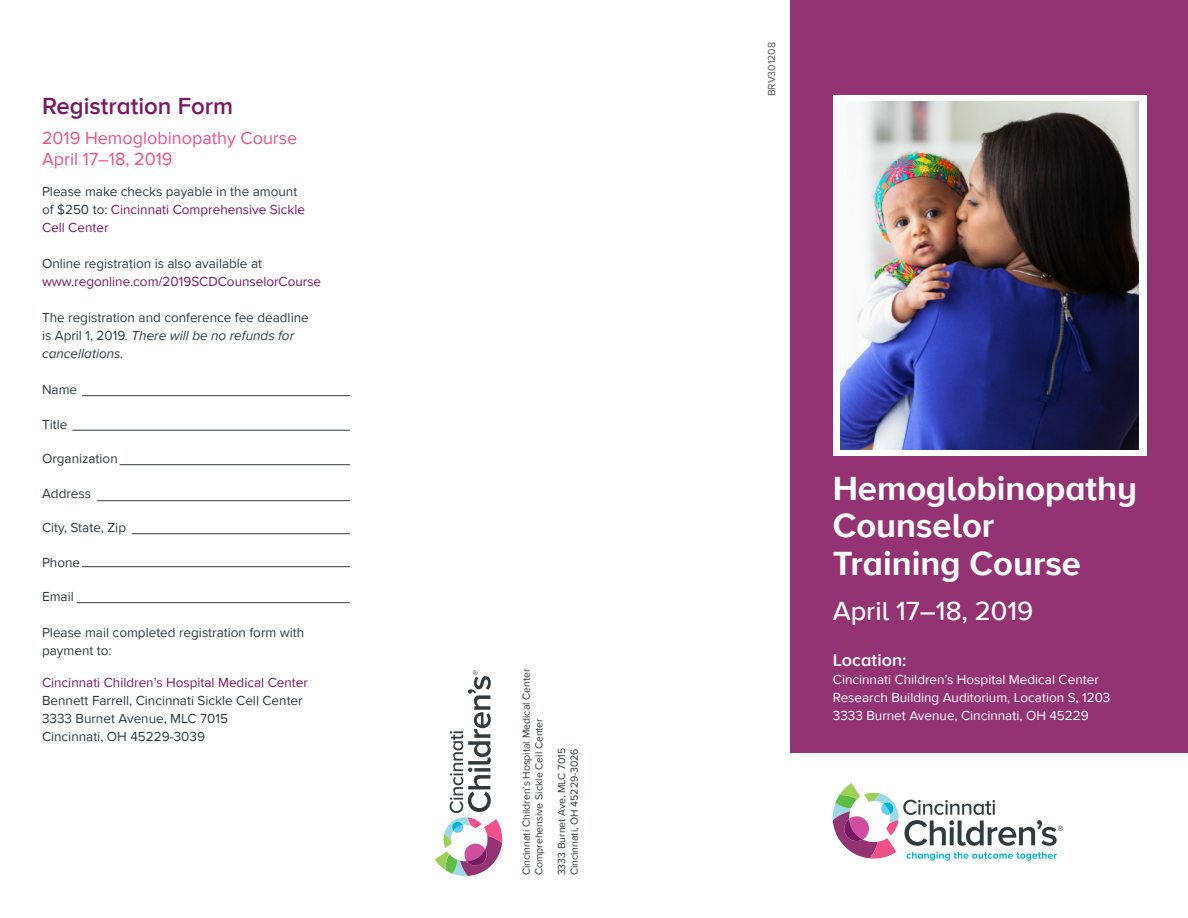
<style>
.page{position:relative;width:1188px;height:918px;background:#fff}
.page>*{position:absolute;margin:0;border:0;box-sizing:border-box;transform-origin:0 0}
.t1{font:700 34.5px/37.5px "Proxima Nova A";color:#fff}
.t2{font:500 27px "Proxima Nova A";color:#fff}
.t3{font:600 24px "Proxima Nova A";color:#771965}
.t4{font:18px "Proxima Nova";color:#f05089}
.t5{font:600 18px "Proxima Nova A";color:#fff}
.t6{font:13.5px/18px "Proxima Nova";color:#2f3b41}
.t7{font:13.5px "Proxima Nova";color:#fff}
.t8{font:13.5px/18px "Proxima Nova";color:#771965}
.t9{font:10.5px "Proxima Nova";color:#2f3b41}
.t10{font:10.5px "Proxima Nova";color:#57585a}
.s1{color:#771965}
.s2{color:#2f3b41}
.s3{font-style:italic}
</style>
<div class="page">
<div style="left:790px;top:0;width:398px;height:753px;background:#943374"></div>
<div style="left:833px;top:95px;width:313px;height:361px;background:#fff"></div>
<img style="left:840px;top:102px;width:298px;height:347px">
<svg style="left:833px;top:783px;width:230px;height:78px"></svg>
<svg style="left:435px;top:670px;width:67px;height:206px"></svg>
<hr style="left:82px;top:395px;width:268px;height:1px;background:#2f3b41">
<hr style="left:72px;top:430px;width:278px;height:1px;background:#2f3b41">
<hr style="left:120px;top:464px;width:230px;height:1px;background:#2f3b41">
<hr style="left:97px;top:500px;width:253px;height:1px;background:#2f3b41">
<hr style="left:132px;top:533px;width:218px;height:1px;background:#2f3b41">
<hr style="left:82px;top:566px;width:268px;height:1px;background:#2f3b41">
<hr style="left:77px;top:602px;width:273px;height:1px;background:#2f3b41">
<p class="t3" style="left:42px;top:91px;width:193px">Registration Form</p>
<p class="t4" style="left:42px;top:127px;width:257px">2019 Hemoglobinopathy Course</p>
<p class="t4" style="left:42px;top:148px;width:132px">April 17–18, 2019</p>
<p class="t6" style="left:42px;top:183px;width:265px">Please make checks payable in the amount of $250 to: <span class="s1">Cincinnati Comprehensive Sickle<br>Cell Center</span></p>
<p class="t8" style="left:42px;top:255px;width:281px"><span class="s2">Online registration is also available at </span>www.regonline.com/2019SCDCounselorCourse</p>
<p class="t6" style="left:42px;top:309px;width:268px">The registration and conference fee deadline is April 1, 2019. <span class="s3">There will be no refunds for cancellations.</span></p>
<p class="t6" style="left:42px;top:381px;width:37px">Name</p>
<p class="t6" style="left:42px;top:415px;width:27px">Title</p>
<p class="t6" style="left:42px;top:450px;width:77px">Organization</p>
<p class="t6" style="left:42px;top:484px;width:51px">Address</p>
<p class="t6" style="left:42px;top:519px;width:86px">City, State, Zip</p>
<p class="t6" style="left:42px;top:553px;width:40px">Phone</p>
<p class="t6" style="left:42px;top:588px;width:33px">Email</p>
<p class="t6" style="left:42px;top:624px;width:264px">Please mail completed registration form with payment to:</p>
<p class="t8" style="left:42px;top:673px;width:267px">Cincinnati Children’s Hospital Medical Center</p>
<p class="t6" style="left:42px;top:691px;width:262px">Bennett Farrell, Cincinnati Sickle Cell Center</p>
<p class="t6" style="left:42px;top:709px;width:187px">3333 Burnet Avenue, MLC 7015</p>
<p class="t6" style="left:42px;top:727px;width:165px">Cincinnati, OH 45229-3039</p>
<p class="t9" style="left:520px;top:875px;width:208px;rotate:-90deg">Cincinnati Children’s Hospital Medical Center</p>
<p class="t9" style="left:533px;top:875px;width:159px;rotate:-90deg">Comprehensive Sickle Cell Center</p>
<p class="t9" style="left:555px;top:875px;width:129px;rotate:-90deg">3333 Burnet Ave, MLC 7015</p>
<p class="t9" style="left:568px;top:875px;width:129px;rotate:-90deg">Cincinnati, OH 45229-3026</p>
<p class="t10" style="left:766px;top:96px;width:56px;rotate:-90deg">BRV301208</p>
<p class="t1" style="left:833px;top:471px;width:306px">Hemoglobinopathy<br>Counselor<br>Training Course</p>
<p class="t2" style="left:833px;top:595px;width:202px">April 17–18, 2019</p>
<p class="t5" style="left:833px;top:649px;width:75px">Location:</p>
<p class="t7" style="left:833px;top:671px;width:267px">Cincinnati Children’s Hospital Medical Center</p>
<p class="t7" style="left:833px;top:689px;width:279px">Research Building Auditorium, Location S, 1203</p>
<p class="t7" style="left:833px;top:707px;width:257px">3333 Burnet Avenue, Cincinnati, OH 45229</p>
</div>
